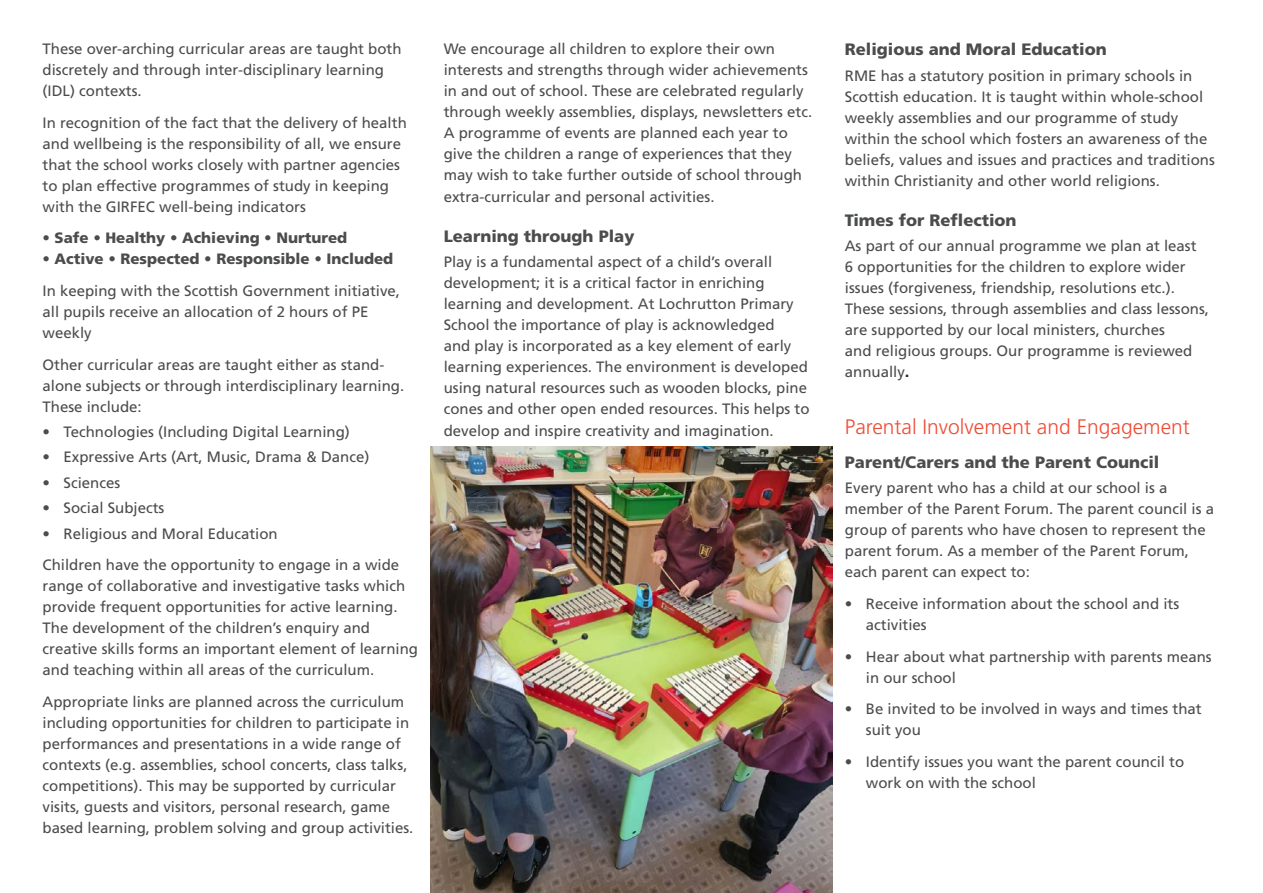
<style>
.page{position:relative;width:1263px;height:893px;background:#fff}
.page>*{position:absolute;margin:0;border:0;box-sizing:border-box;transform-origin:0 0}
.t1{font:300 21px "Frutiger";color:#ef4d35}
.Sub_heading_1{font:900 16.5px "Frutiger";color:#4b4c4d}
.Body{font:15px/21px "Frutiger";color:#4b4c4d}
.Bullets{font:15px/21px "Frutiger";color:#4b4c4d}
.Body-2{font:900 15px "Frutiger";color:#4b4c4d}
.s1{font-family:"Arial";font-weight:700;font-size:16.5px;color:#231f20}
</style>
<div class="page">
<img style="left:431px;top:446px;width:401px;height:447px">
<p class="Body" style="left:43px;top:38px;width:360px">These over-arching curricular areas are taught both discretely and through inter-disciplinary learning (IDL) contexts.</p>
<p class="Body" style="left:43px;top:112px;width:366px">In recognition of the fact that the delivery of health and wellbeing is the responsibility of all, we ensure that the school works closely with partner agencies to plan effective programmes of study in keeping with the GIRFEC well-being indicators</p>
<p class="Body-2" style="left:43px;top:229px;width:306px">• Safe • Healthy • Achieving • Nurtured</p>
<p class="Body-2" style="left:43px;top:250px;width:352px">• Active • Respected • Responsible • Included</p>
<p class="Body" style="left:43px;top:280px;width:359px">In keeping with the Scottish Government initiative, all pupils receive an allocation of 2 hours of PE weekly</p>
<p class="Body" style="left:43px;top:354px;width:363px">Other curricular areas are taught either as stand&shy;alone subjects or through interdisciplinary learning.<br>These include:</p>
<p class="Bullets" style="left:43px;top:421px;width:309px">• Technologies (Including Digital Learning)</p>
<p class="Bullets" style="left:43px;top:446px;width:328px">• Expressive Arts (Art, Music, Drama &amp; Dance)</p>
<p class="Bullets" style="left:43px;top:472px;width:79px">• Sciences</p>
<p class="Bullets" style="left:43px;top:497px;width:123px">• Social Subjects</p>
<p class="Bullets" style="left:43px;top:523px;width:237px">• Religious and Moral Education</p>
<p class="Body" style="left:43px;top:554px;width:377px">Children have the opportunity to engage in a wide range of collaborative and investigative tasks which provide frequent opportunities for active learning.<br>The development of the children’s enquiry and creative skills forms an important element of learning and teaching within all areas of the curriculum.</p>
<p class="Body" style="left:43px;top:691px;width:372px">Appropriate links are planned across the curriculum including opportunities for children to participate in performances and presentations in a wide range of contexts (e.g. assemblies, school concerts, class talks, competitions). This may be supported by curricular visits, guests and visitors, personal research, game based learning, problem solving and group activities.</p>
<p class="Body" style="left:444px;top:38px;width:370px">We encourage all children to explore their own interests and strengths through wider achievements in and out of school. These are celebrated regularly through weekly assemblies, displays, newsletters etc.<br>A programme of events are planned each year to give the children a range of experiences that they may wish to take further outside of school through extra-curricular and personal activities.</p>
<h3 class="Sub_heading_1" style="left:444px;top:226px;width:192px">Learning through Play</h3>
<p class="Body" style="left:444px;top:251px;width:367px">Play is a fundamental aspect of a child’s overall development; it is a critical factor in enriching learning and development. At Lochrutton Primary School the importance of play is acknowledged<br>and play is incorporated as a key element of early learning experiences. The environment is developed using natural resources such as wooden blocks, pine cones and other open ended resources. This helps to develop and inspire creativity and imagination.</p>
<h3 class="Sub_heading_1" style="left:845px;top:40px;width:263px">Religious and Moral Education</h3>
<p class="Body" style="left:845px;top:65px;width:372px">RME has a statutory position in primary schools in Scottish education. It is taught within whole-school weekly assemblies and our programme of study within the school which fosters an awareness of the beliefs, values and issues and practices and traditions within Christianity and other world religions.</p>
<h3 class="Sub_heading_1" style="left:845px;top:210px;width:173px">Times for Reflection</h3>
<p class="Body" style="left:845px;top:235px;width:366px">As part of our annual programme we plan at least<br>6 opportunities for the children to explore wider issues (forgiveness, friendship, resolutions etc.).<br>These sessions, through assemblies and class lessons, are supported by our local ministers, churches<br>and religious groups. Our programme is reviewed annually<span class="s1">.</span></p>
<h2 class="t1" style="left:845px;top:415px;width:346px">Parental Involvement and Engagement</h2>
<h3 class="Sub_heading_1" style="left:845px;top:452px;width:316px">Parent/Carers and the Parent Council</h3>
<p class="Body" style="left:845px;top:478px;width:371px">Every parent who has a child at our school is a member of the Parent Forum. The parent council is a group of parents who have chosen to represent the parent forum. As a member of the Parent Forum, each parent can expect to:</p>
<p class="Bullets" style="left:866px;top:593px;width:315px;text-indent:-21px">• Receive information about the school and its activities</p>
<p class="Bullets" style="left:866px;top:646px;width:347px;text-indent:-21px">• Hear about what partnership with parents means in our school</p>
<p class="Bullets" style="left:866px;top:698px;width:337px;text-indent:-21px">• Be invited to be involved in ways and times that suit you</p>
<p class="Bullets" style="left:866px;top:751px;width:320px;text-indent:-21px">• Identify issues you want the parent council to work on with the school</p>
</div>
